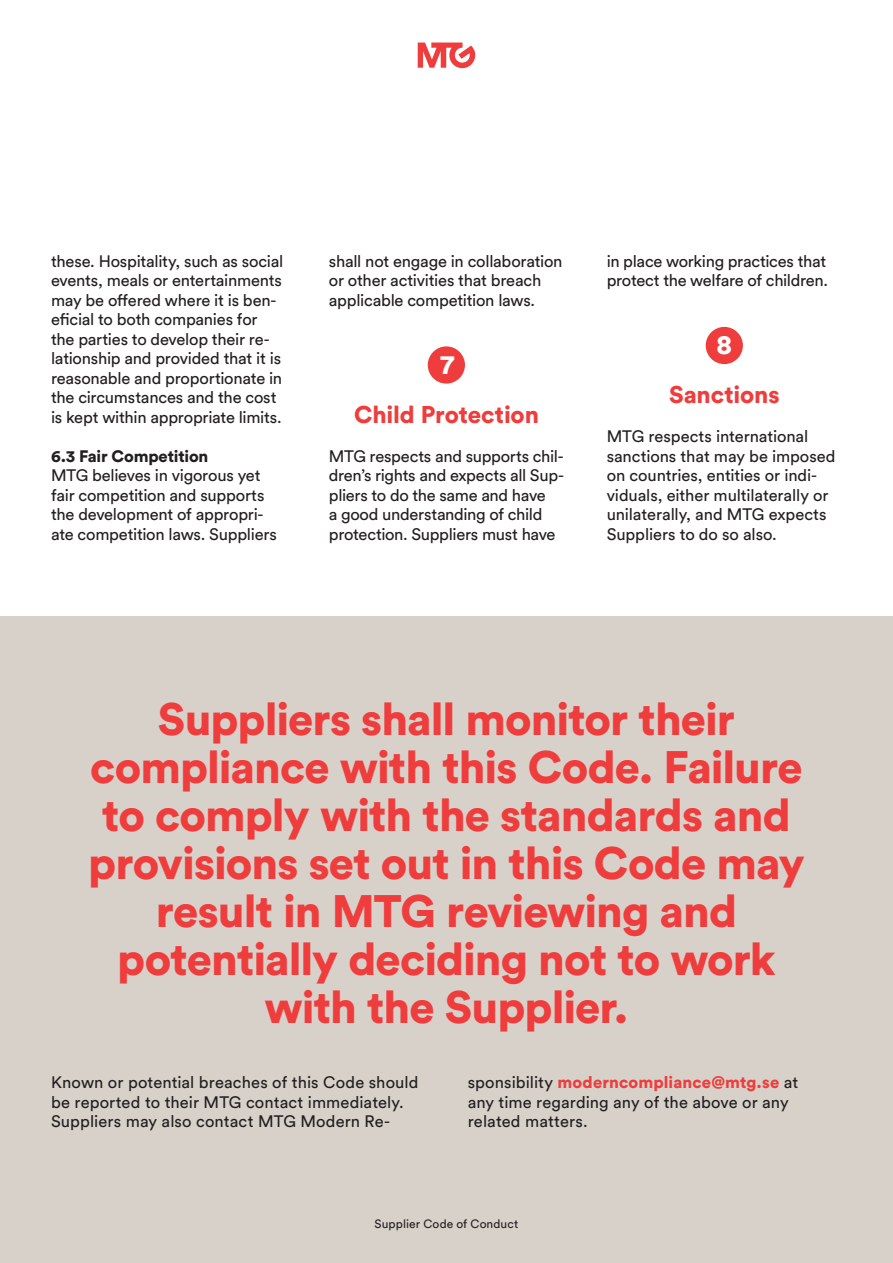
<style>
.page{position:relative;width:893px;height:1263px;background:#fff}
.page>*{position:absolute;margin:0;border:0;box-sizing:border-box;transform-origin:0 0}
.No_Spacing{font:900 45px/48px "Circular Pro";letter-spacing:-.02em;color:#ee3d3c;text-align:center}
.t1{font:900 27.15px "Circular Pro";color:#fff}
.Heading_3{font:900 24px "Circular Pro";letter-spacing:-.005em;color:#ee3d3c}
.No_Spacing-2{font:16.5px/19.5px "Circular Pro";letter-spacing:-.01em;color:#231f20}
.Heading_3-2{font:900 16.5px "Circular Pro";letter-spacing:-.01em;color:#231f20}
.t2{font:12px "Circular Pro";letter-spacing:.01em;color:#231f20}
.s1{font-weight:900;color:#ee3d3c}
</style>
<div class="page">
<svg style="left:418px;top:43px;width:57px;height:26px"></svg>
<div style="left:0;top:617px;width:893px;height:646px;background:#d7d1ca"></div>
<div style="left:428px;top:346px;width:37px;height:38px;background:#ee3d3c;border-radius:50%"></div>
<div style="left:706px;top:327px;width:37px;height:37px;background:#ee3d3c;border-radius:50%"></div>
<p class="No_Spacing-2" style="left:51px;top:250px;width:234px">these. Hospitality, such as social events, meals or entertainments may be offered where it is ben&shy;eficial to both companies for the parties to develop their re&shy;lationship and provided that it is reasonable and proportionate in the circumstances and the cost is kept within appropriate limits.</p>
<p class="Heading_3-2" style="left:51px;top:444px;width:159px">6.3 Fair Competition</p>
<p class="No_Spacing-2" style="left:51px;top:465px;width:227px">MTG believes in vigorous yet fair competition and supports the development of appropri&shy;ate competition laws. Suppliers</p>
<p class="No_Spacing-2" style="left:329px;top:250px;width:235px">shall not engage in collaboration or other activities that breach applicable competition laws.</p>
<p class="t1" style="left:440px;top:345px;width:15px">7</p>
<p class="Heading_3" style="left:354px;top:397px;width:186px">Child Protection</p>
<p class="No_Spacing-2" style="left:329px;top:445px;width:237px">MTG respects and supports chil&shy;dren’s rights and expects all Sup&shy;pliers to do the same and have<br>a good understanding of child protection. Suppliers must have</p>
<p class="No_Spacing-2" style="left:607px;top:250px;width:223px">in place working practices that protect the welfare of children.</p>
<p class="t1" style="left:717px;top:326px;width:17px">8</p>
<p class="Heading_3" style="left:669px;top:378px;width:112px">Sanctions</p>
<p class="No_Spacing-2" style="left:607px;top:426px;width:230px">MTG respects international sanctions that may be imposed on countries, entities or indi&shy;viduals, either multilaterally or unilaterally, and MTG expects<br>Suppliers to do so also.</p>
<p class="No_Spacing" style="left:88px;top:693px;width:718px">Suppliers shall monitor their compliance with this Code. Failure to comply with the standards and provisions set out in this Code may result in MTG reviewing and potentially deciding not to work with the Supplier.</p>
<p class="No_Spacing-2" style="left:51px;top:1072px;width:369px">Known or potential breaches of this Code should be reported to their MTG contact immediately.<br>Suppliers may also contact MTG Modern Re-</p>
<p class="No_Spacing-2" style="left:468px;top:1072px;width:332px">sponsibility <span class="s1">moderncompliance@mtg.se</span> at any time regarding any of the above or any related matters.</p>
<p class="t2" style="left:375px;top:1216px;width:145px">Supplier Code of Conduct</p>
</div>
